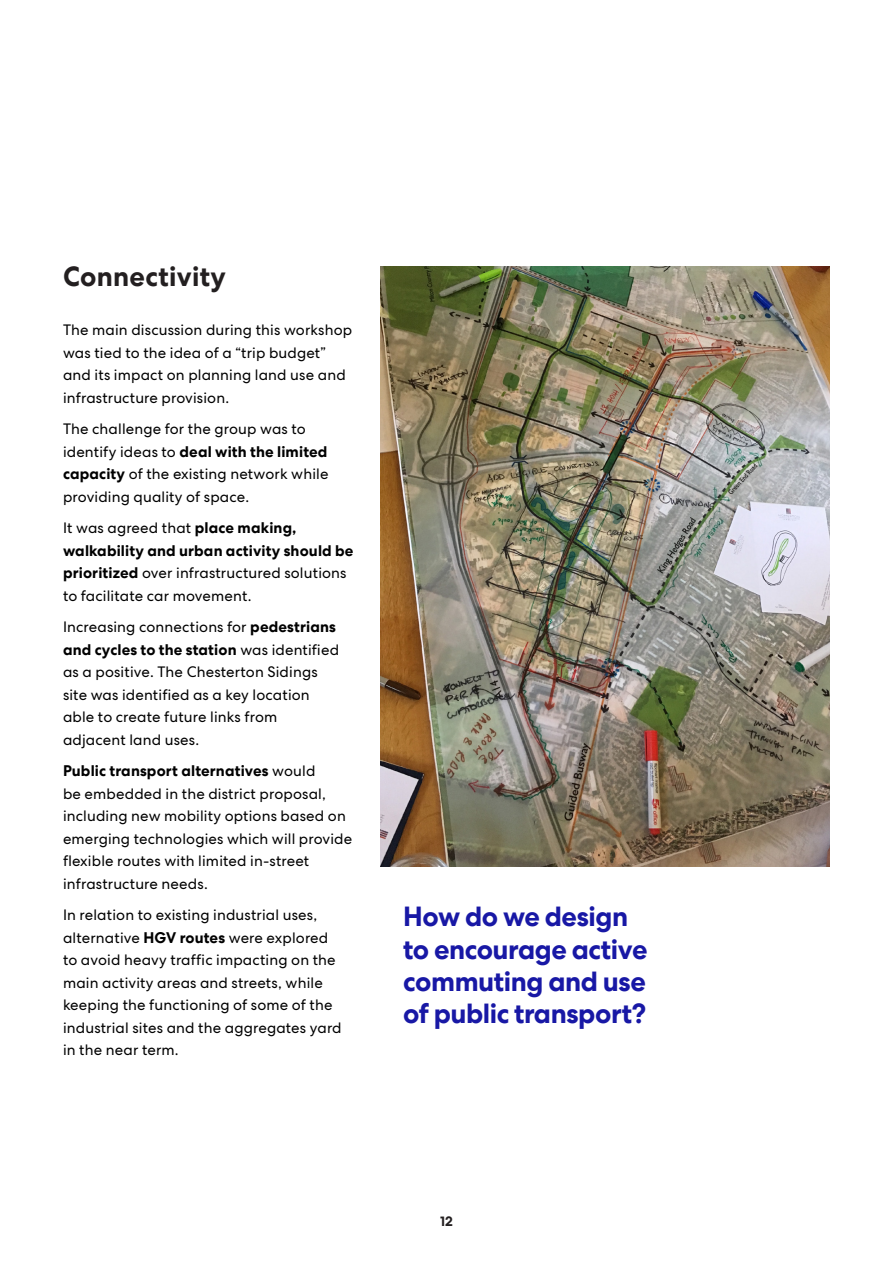
<style>
.page{position:relative;width:893px;height:1263px;background:#fff}
.page>*{position:absolute;margin:0;border:0;box-sizing:border-box;transform-origin:0 0}
.prop-body-10pt{font:700 27px/32.4px "PW Centra No 2";letter-spacing:-.015em;color:#1818a5}
.prop-callout-22pt{font:700 27px "PW Centra No 2";letter-spacing:.01em;color:#231f20}
.prop-body-10pt-2{font:15px/22.5px "PW Centra No 2";letter-spacing:.01em;color:#000}
.t1{font:700 13.5px "PW Centra No 2";color:#231f20}
.s1{font-weight:700}
</style>
<div class="page">
<img style="left:381px;top:267px;width:449px;height:600px">
<p class="prop-callout-22pt" style="left:63px;top:260px;width:164px">Connectivity</p>
<p class="prop-body-10pt-2" style="left:63px;top:318px;width:291px">The main discussion during this workshop was tied to the idea of a “trip budget” and its impact on planning land use and infrastructure provision.</p>
<p class="prop-body-10pt-2" style="left:63px;top:417px;width:267px">The challenge for the group was to identify ideas to <span class="s1">deal with the limited capacity</span> of the existing network while providing quality of space.</p>
<p class="prop-body-10pt-2" style="left:63px;top:516px;width:292px">It was agreed that <span class="s1">place making, walkability and urban activity should be prioritized</span> over infrastructured solutions to facilitate car movement.</p>
<p class="prop-body-10pt-2" style="left:63px;top:615px;width:278px">Increasing connections for <span class="s1">pedestrians and cycles to the station</span> was identified as a positive. The Chesterton Sidings site was identified as a key location able to create future links from adjacent land uses.</p>
<p class="prop-body-10pt-2" style="left:63px;top:759px;width:291px"><span class="s1">Public transport alternatives</span> would<br>be embedded in the district proposal, including new mobility options based on emerging technologies which will provide flexible routes with limited in-street infrastructure needs.</p>
<p class="prop-body-10pt-2" style="left:63px;top:903px;width:280px">In relation to existing industrial uses, alternative <span class="s1">HGV routes</span> were explored to avoid heavy traffic impacting on the main activity areas and streets, while keeping the functioning of some of the industrial sites and the aggregates yard in the near term.</p>
<p class="prop-body-10pt" style="left:403px;top:901px;width:246px">How do we design to encourage active commuting and use of public transport?</p>
<p class="t1" style="left:440px;top:1213px;width:14px">12</p>
</div>
